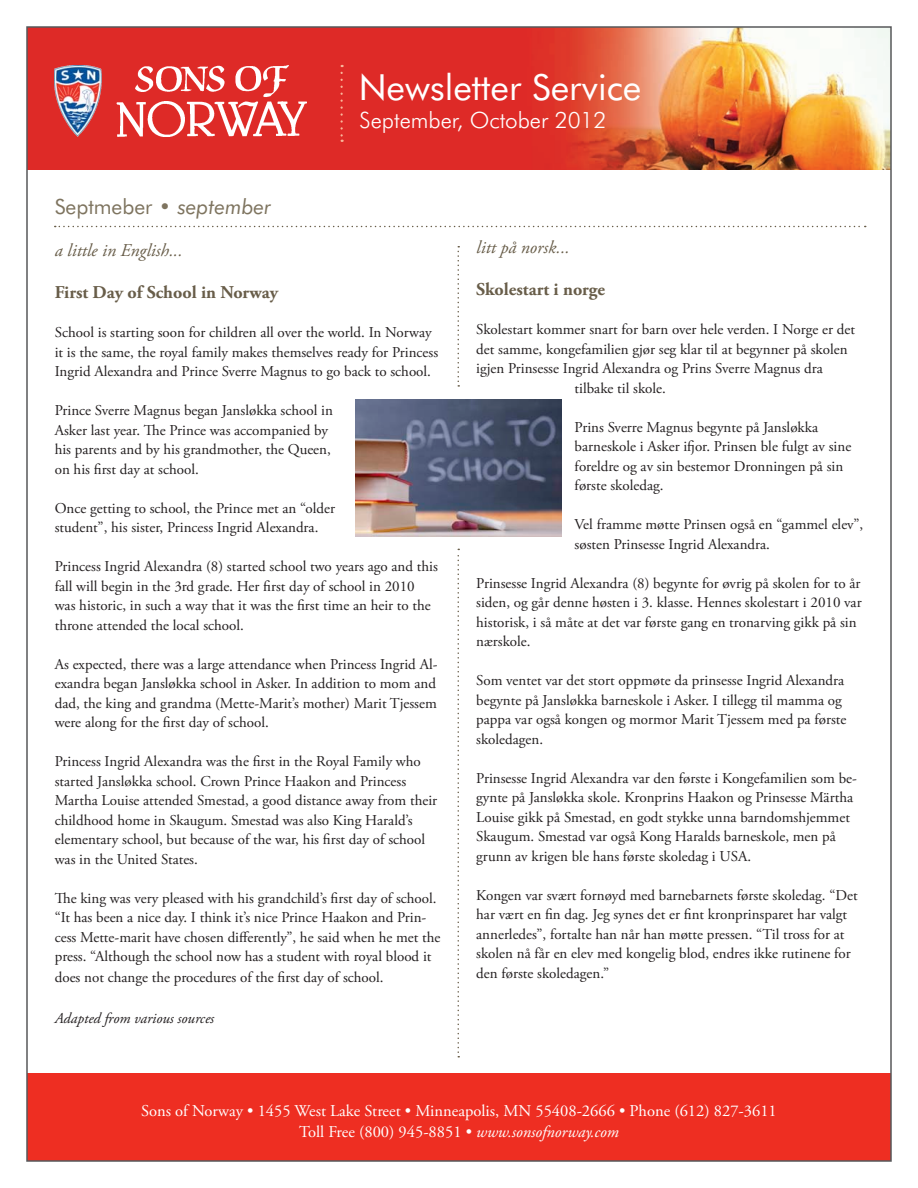
<style>
.page{position:relative;width:918px;height:1188px;background:#fff}
.page>*{position:absolute;margin:0;border:0;box-sizing:border-box;transform-origin:0 0}
.t1{font:36px "Futura BT";color:#fff}
.t2{font:300 22.5px "Futura BT";color:#fff}
.t3{font:21px "Futura BT";color:#7e745f}
.NS_Article_Titles{font:700 18px "Adobe Garamond Pro";color:#685d49}
.No_Spacing{font:italic 18px "Adobe Garamond Pro";color:#685d49}
.t4{font:16.5px/21px "Adobe Garamond Pro";color:#fff;text-align:center}
.No_Spacing-2{font:15px/19.5px "Adobe Garamond Pro";color:#231f20}
.No_Spacing-3{font:italic 15px "Adobe Garamond Pro";color:#231f20}
.s1{font-style:italic}
</style>
<div class="page">
<img style="left:29px;top:29px;width:860px;height:141px">
<div style="left:27px;top:1073px;width:864px;height:88px;background:#ee2e22"></div>
<img style="left:54px;top:111px;width:252px;height:25px">
<svg style="left:340px;top:111px;width:3px;height:31px"></svg>
<img style="left:29px;top:65px;width:860px;height:46px">
<svg style="left:55px;top:226px;width:811px;height:1px"></svg>
<svg style="left:458px;top:549px;width:1px;height:509px"></svg>
<img style="left:355px;top:399px;width:206px;height:137px">
<svg style="left:458px;top:246px;width:1px;height:141px"></svg>
<h1 class="t1" style="left:359px;top:65px;width:284px">Newsletter Service</h1>
<h2 class="t2" style="left:360px;top:107px;width:249px">September, October 2012</h2>
<p class="t3" style="left:55px;top:194px;width:218px">Septmeber • <span class="s1">september</span></p>
<p class="No_Spacing" style="left:55px;top:240px;width:129px">a little in English...</p>
<p class="NS_Article_Titles" style="left:55px;top:282px;width:225px">First Day of School in Norway</p>
<p class="No_Spacing-2" style="left:55px;top:323px;width:385px">School is starting soon for children all over the world. In Norway it is the same, the royal family makes themselves ready for Princess<br>Ingrid Alexandra and Prince Sverre Magnus to go back to school.</p>
<p class="No_Spacing-2" style="left:55px;top:401px;width:280px">Prince Sverre Magnus began Jansløkka school in Asker last year. The Prince was accompanied by his parents and by his grandmother, the Queen, on his first day at school.</p>
<p class="No_Spacing-2" style="left:55px;top:499px;width:282px">Once getting to school, the Prince met an “older student”, his sister, Princess Ingrid Alexandra.</p>
<p class="No_Spacing-2" style="left:55px;top:557px;width:385px">Princess Ingrid Alexandra (8) started school two years ago and this fall will begin in the 3rd grade. Her first day of school in 2010 was historic, in such a way that it was the first time an heir to the throne attended the local school.</p>
<p class="No_Spacing-2" style="left:55px;top:655px;width:384px;text-align:justify">As expected, there was a large attendance when Princess Ingrid Al&shy;exandra began Jansløkka school in Asker. In addition to mom and dad, the king and grandma (Mette-Marit’s mother) Marit Tjessem were along for the first day of school.</p>
<p class="No_Spacing-2" style="left:55px;top:752px;width:384px">Princess Ingrid Alexandra was the first in the Royal Family who started Jansløkka school. Crown Prince Haakon and Princess Martha Louise attended Smestad, a good distance away from their childhood home in Skaugum. Smestad was also King Harald’s elementary school, but because of the war, his first day of school was in the United States.</p>
<p class="No_Spacing-2" style="left:55px;top:889px;width:387px">The king was very pleased with his grandchild’s first day of school. “It has been a nice day. I think it’s nice Prince Haakon and Prin&shy;cess Mette-marit have chosen differently”, he said when he met the press. “Although the school now has a student with royal blood it</p>
<p class="No_Spacing-2" style="left:55px;top:968px;width:330px">does not change the procedures of the first day of school.</p>
<p class="No_Spacing-3" style="left:55px;top:1009px;width:161px">Adapted from various sources</p>
<p class="No_Spacing" style="left:476px;top:236px;width:95px">litt på norsk...</p>
<p class="NS_Article_Titles" style="left:476px;top:279px;width:130px">Skolestart i norge</p>
<p class="No_Spacing-2" style="left:476px;top:320px;width:380px">Skolestart kommer snart for barn over hele verden. I Norge er det</p>
<p class="No_Spacing-2" style="left:476px;top:340px;width:373px">det samme, kongefamilien gjør seg klar til at begynner på skolen</p>
<p class="No_Spacing-2" style="left:476px;top:359px;width:348px">igjen Prinsesse Ingrid Alexandra og Prins Sverre Magnus dra</p>
<p class="No_Spacing-2" style="left:575px;top:379px;width:93px">tilbake til skole.</p>
<p class="No_Spacing-2" style="left:575px;top:418px;width:278px">Prins Sverre Magnus begynte på Jansløkka barneskole i Asker ifjor. Prinsen ble fulgt av sine foreldre og av sin bestemor Dronningen på sin første skoledag.</p>
<p class="No_Spacing-2" style="left:575px;top:515px;width:290px">Vel framme møtte Prinsen også en “gammel elev”, søsten Prinsesse Ingrid Alexandra.</p>
<p class="No_Spacing-2" style="left:476px;top:574px;width:387px">Prinsesse Ingrid Alexandra (8) begynte for øvrig på skolen for to år siden, og går denne høsten i 3. klasse. Hennes skolestart i 2010 var historisk, i så måte at det var første gang en tronarving gikk på sin nærskole.</p>
<p class="No_Spacing-2" style="left:476px;top:671px;width:372px">Som ventet var det stort oppmøte da prinsesse Ingrid Alexandra begynte på Jansløkka barneskole i Asker. I tillegg til mamma og pappa var også kongen og mormor Marit Tjessem med pa første skoledagen.</p>
<p class="No_Spacing-2" style="left:476px;top:769px;width:382px">Prinsesse Ingrid Alexandra var den første i Kongefamilien som be&shy;gynte på Jansløkka skole. Kronprins Haakon og Prinsesse Märtha Louise gikk på Smestad, en godt stykke unna barndomshjemmet Skaugum. Smestad var også Kong Haralds barneskole, men på grunn av krigen ble hans første skoledag i USA.</p>
<p class="No_Spacing-2" style="left:476px;top:886px;width:383px">Kongen var svært fornøyd med barnebarnets første skoledag. “Det har vært en fin dag. Jeg synes det er fint kronprinsparet har valgt annerledes”, fortalte han når han møtte pressen. “Til tross for at skolen nå får en elev med kongelig blod, endres ikke rutinene for den første skoledagen.”</p>
<p class="t4" style="left:141px;top:1101px;width:637px">Sons of Norway • 1455 West Lake Street • Minneapolis, MN 55408-2666 • Phone (612) 827-3611<br>Toll Free (800) 945-8851 • <span class="s1">www.sonsofnorway.com</span></p>
</div>
